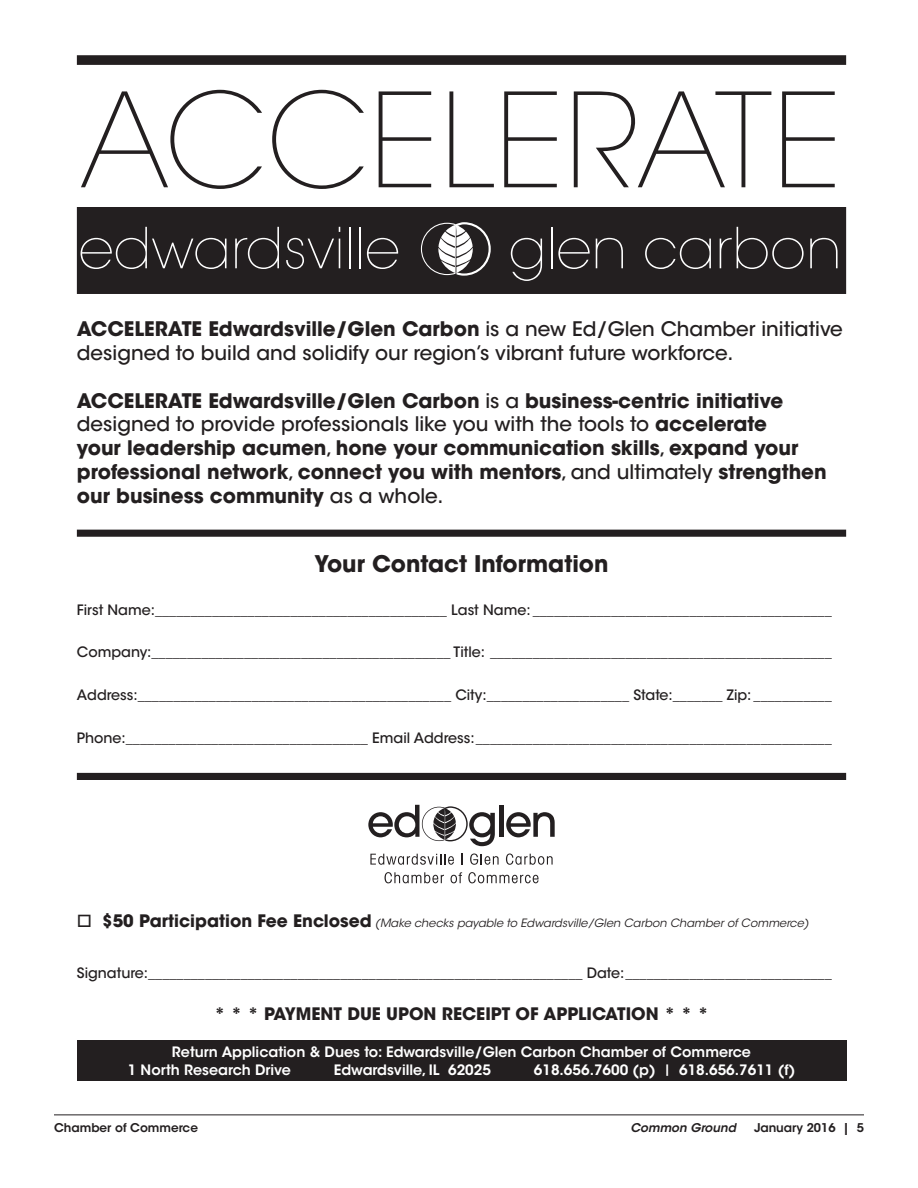
<style>
.page{position:relative;width:918px;height:1188px;background:#fff}
.page>*{position:absolute;margin:0;border:0;box-sizing:border-box;transform-origin:0 0}
.t1{font:200 129.45px "ITC Avant Garde Std";color:#231f20}
.t2{font:200 56.1px "ITC Avant Garde Std";color:#fff}
.t3{font:700 22.8px "ITC Avant Garde Std";color:#231f20}
.t4{font:700 19.95px/24px "ITC Avant Garde Std";color:#231f20}
.t5{font:500 19.95px/24px "ITC Avant Garde Std";color:#231f20}
.t6{font:700 17.1px "ITC Avant Garde Std";color:#231f20}
.t7{font:500 14.25px "ITC Avant Garde Std";color:#231f20}
.t8{font:600 14.25px/18.6px "ITC Avant Garde Std";color:#fff}
.t9{font:600 12px "ITC Avant Garde Std";color:#231f20}
.t10{font:italic 600 12px "ITC Avant Garde Std";color:#231f20}
.t11{font:italic 11.4px "ITC Avant Garde Std";color:#231f20}
.s1{font-weight:700}
.s2{font-weight:500}
.s3{font-weight:700;font-style:normal;font-size:17.1px}
.s4{font-size:11.4px}
</style>
<div class="page">
<hr style="left:54px;top:1114px;width:810px;height:1px;background:#231f20">
<div style="left:77px;top:207px;width:769px;height:87px;background:#231f20"></div>
<svg style="left:421px;top:222px;width:70px;height:54px"></svg>
<div style="left:77px;top:55px;width:769px;height:10px;background:#231f20"></div>
<svg style="left:368px;top:805px;width:127px;height:41px"></svg>
<hr style="left:499px;top:805px;width:4px;height:32px;background:#231f20">
<svg style="left:506px;top:812px;width:49px;height:25px"></svg>
<svg style="left:370px;top:854px;width:84px;height:11px"></svg>
<svg style="left:461px;top:854px;width:2px;height:11px"></svg>
<svg style="left:470px;top:854px;width:29px;height:11px"></svg>
<svg style="left:506px;top:854px;width:47px;height:11px"></svg>
<svg style="left:385px;top:872px;width:59px;height:11px"></svg>
<svg style="left:451px;top:872px;width:11px;height:11px"></svg>
<svg style="left:468px;top:872px;width:71px;height:11px"></svg>
<div style="left:77px;top:1040px;width:769px;height:41px;background:#231f20"></div>
<div style="left:77px;top:773px;width:769px;height:7px;background:#231f20"></div>
<div style="left:77px;top:530px;width:769px;height:7px;background:#231f20"></div>
<h1 class="t1" style="left:80px;top:65px;width:765px">ACCELERATE</h1>
<h2 class="t2" style="left:79px;top:215px;width:323px">edwardsville</h2>
<h2 class="t2" style="left:509px;top:215px;width:335px">glen carbon</h2>
<h3 class="t5" style="left:77px;top:317px;width:768px"><span class="s1">ACCELERATE Edwardsville/Glen Carbon</span> is a new Ed/Glen Chamber initiative designed to build and solidify our region’s vibrant future workforce.</h3>
<p class="t4" style="left:77px;top:388px;width:751px">ACCELERATE Edwardsville/Glen Carbon <span class="s2">is a</span> business-centric initiative <span class="s2">designed to provide professionals like you with the tools to</span> accelerate<br>your leadership acumen<span class="s2">,</span> hone your communication skills<span class="s2">,</span> expand your professional network<span class="s2">,</span> connect you with mentors<span class="s2">, and ultimately</span> strengthen our business community <span class="s2">as a whole.</span></p>
<h3 class="t3" style="left:315px;top:549px;width:295px">Your Contact Information</h3>
<p class="t7" style="left:77px;top:601px;width:757px">First Name:_________________________________________ Last Name: __________________________________________</p>
<p class="t7" style="left:77px;top:643px;width:757px">Company:__________________________________________ Title: ________________________________________________</p>
<p class="t7" style="left:77px;top:686px;width:757px">Address:____________________________________________ City:____________________ State:_______ Zip: ___________</p>
<p class="t7" style="left:77px;top:729px;width:757px">Phone:__________________________________ Email Address:__________________________________________________</p>
<p class="t11" style="left:77px;top:916px;width:734px">□ <span class="s3">$50 Participation Fee Enclosed</span> (Make checks payable to Edwardsville/Glen Carbon Chamber of Commerce)</p>
<p class="t7" style="left:77px;top:964px;width:757px">Signature:_____________________________________________________________ Date:_____________________________</p>
<p class="t6" style="left:214px;top:1003px;width:496px">* * * PAYMENT DUE UPON RECEIPT OF APPLICATION * * *</p>
<p class="t8" style="left:128px;top:1042px;width:625px;text-indent:44px">Return Application &amp; Dues to: Edwardsville/Glen Carbon Chamber of Commerce<br>1 North Research Drive</p>
<p class="t8" style="left:334px;top:1061px;width:159px">Edwardsville, IL 62025</p>
<p class="t8" style="left:534px;top:1061px;width:263px">618.656.7600 (p) <span class="s4">|</span> 618.656.7611 (f)</p>
<p class="t9" style="left:54px;top:1120px;width:146px">Chamber of Commerce</p>
<p class="t10" style="left:630px;top:1120px;width:107px">Common Ground</p>
<p class="t9" style="left:754px;top:1120px;width:111px">January 2016 | 5</p>
</div>
